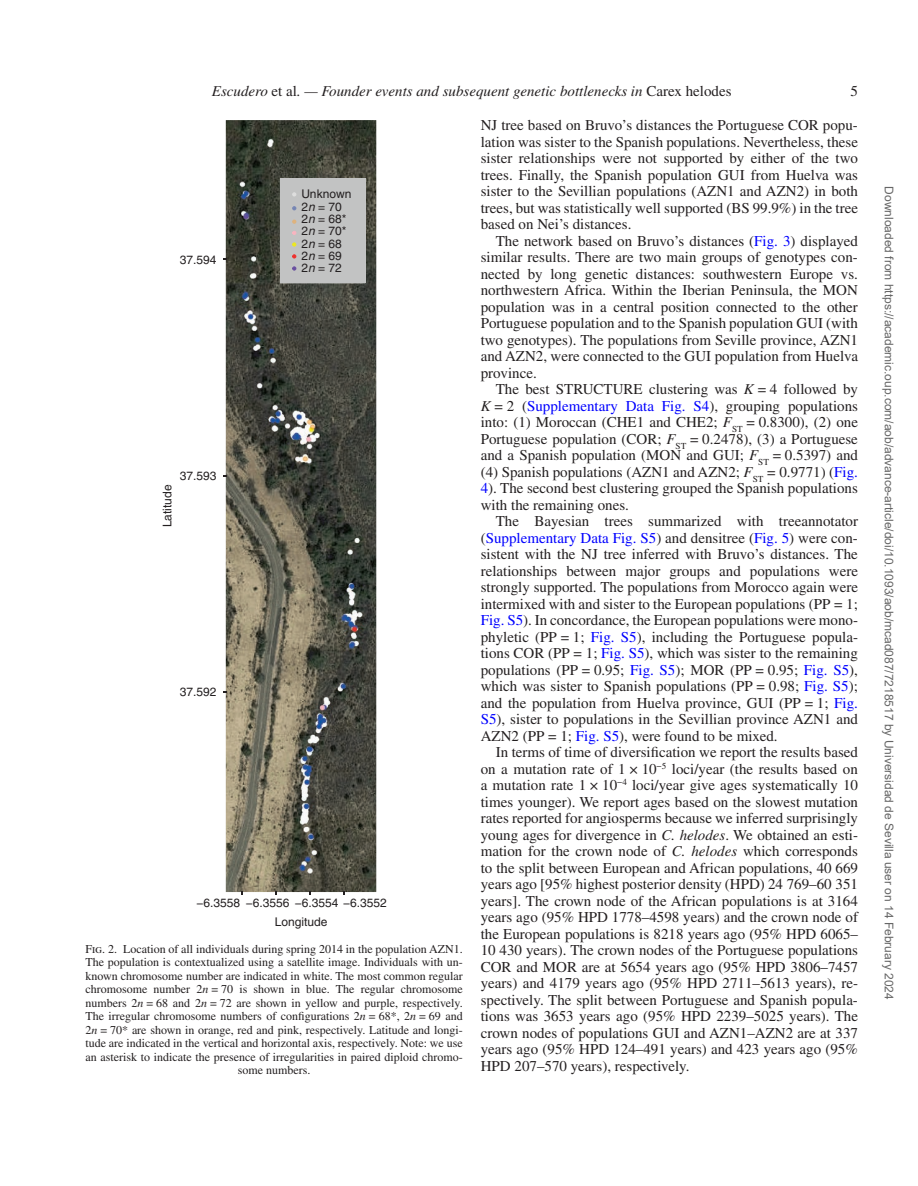
<style>
.page{position:relative;width:918px;height:1186px;background:#fff}
.page>*{position:absolute;margin:0;border:0;box-sizing:border-box;transform-origin:0 0}
.t1{font:15px/16.5px "Times LT Std";color:#231f20;text-align:justify}
.t2{font:italic 15px "Times LT Std";color:#231f20}
.t3{font:12px/13.5px "Times LT Std";color:#231f20;text-align:center}
.t4{font:12px "Arial";color:#666}
.t5{font:12px/12.3px "Helvetica";color:#231f20}
.s1{font-style:normal}
.s2{color:#00f}
.s3{font-style:italic}
</style>
<div class="page">
<img style="left:226px;top:120px;width:150px;height:772px">
<div style="left:280px;top:178px;width:85px;height:105px;background:#c2c3c3"></div>
<svg style="left:292px;top:206px;width:4px;height:4px"></svg>
<svg style="left:292px;top:192px;width:4px;height:4px"></svg>
<svg style="left:292px;top:220px;width:4px;height:4px"></svg>
<svg style="left:292px;top:242px;width:4px;height:5px"></svg>
<svg style="left:292px;top:254px;width:4px;height:4px"></svg>
<svg style="left:292px;top:231px;width:4px;height:4px"></svg>
<svg style="left:292px;top:266px;width:4px;height:5px"></svg>
<p class="t2" style="left:212px;top:83px;width:521px">Escudero <span class="s1">et al</span>. — Founder events and subsequent genetic bottlenecks in <span class="s1">Carex helodes</span></p>
<p class="t1" style="left:850px;top:83px;width:9px">5</p>
<p class="t1" style="left:481px;top:117px;width:379px">NJ tree based on Bruvo’s distances the Portuguese COR popu&shy;lation was sister to the Spanish populations. Nevertheless, these sister relationships were not supported by either of the two trees. Finally, the Spanish population GUI from Huelva was sister to the Sevillian populations (AZN1 and AZN2) in both trees, but was statistically well supported (BS 99.9%) in the tree based on Nei’s distances.</p>
<p class="t1" style="left:481px;top:232px;width:379px;text-indent:15px">The network based on Bruvo’s distances (<span class="s2">Fig. 3</span>) displayed similar results. There are two main groups of genotypes con&shy;nected by long genetic distances: southwestern Europe vs. northwestern Africa. Within the Iberian Peninsula, the MON population was in a central position connected to the other Portuguese population and to the Spanish population GUI (with two genotypes). The populations from Seville province, AZN1 and AZN2, were connected to the GUI population from Huelva province.</p>
<p class="t1" style="left:481px;top:381px;width:379px;text-indent:15px">The best STRUCTURE clustering was <span class="s3">K</span> = 4 followed by <span class="s3">K</span> = 2 (<span class="s2">Supplementary Data Fig. S4</span>), grouping populations into: (1) Moroccan (CHE1 and CHE2; <span class="s3">F</span><sub>ST</sub> = 0.8300), (2) one Portuguese population (COR; <span class="s3">F</span><sub>ST</sub> = 0.2478), (3) a Portuguese and a Spanish population (MON and GUI; <span class="s3">F</span><sub>ST</sub> = 0.5397) and (4) Spanish populations (AZN1 and AZN2; <span class="s3">F</span><sub>ST</sub> = 0.9771) (<span class="s2">Fig.<br>4</span>). The second best clustering grouped the Spanish populations with the remaining ones.</p>
<p class="t1" style="left:481px;top:513px;width:379px;text-indent:15px">The Bayesian trees summarized with treeannotator (<span class="s2">Supplementary Data Fig. S5</span>) and densitree (<span class="s2">Fig. 5</span>) were con&shy;sistent with the NJ tree inferred with Bruvo’s distances. The relationships between major groups and populations were strongly supported. The populations from Morocco again were intermixed with and sister to the European populations (PP = 1; <span class="s2">Fig. S5</span>). In concordance, the European populations were mono&shy;phyletic (PP = 1; <span class="s2">Fig. S5</span>), including the Portuguese popula&shy;tions COR (PP = 1; <span class="s2">Fig. S5</span>), which was sister to the remaining populations (PP = 0.95; <span class="s2">Fig. S5</span>); MOR (PP = 0.95; <span class="s2">Fig. S5</span>), which was sister to Spanish populations (PP = 0.98; <span class="s2">Fig. S5</span>); and the population from Huelva province, GUI (PP = 1; <span class="s2">Fig.<br>S5</span>), sister to populations in the Sevillian province AZN1 and AZN2 (PP = 1; <span class="s2">Fig. S5</span>), were found to be mixed.</p>
<p class="t1" style="left:481px;top:744px;width:379px;text-indent:15px">In terms of time of diversification we report the results based on a mutation rate of 1 × 10<sup>−5</sup> loci/year (the results based on a mutation rate 1 × 10<sup>−4</sup> loci/year give ages systematically 10 times younger). We report ages based on the slowest mutation rates reported for angiosperms because we inferred surprisingly young ages for divergence in <span class="s3">C. helodes</span>. We obtained an esti&shy;mation for the crown node of <span class="s3">C. helodes</span> which corresponds to the split between European and African populations, 40 669 years ago [95% highest posterior density (HPD) 24 769–60 351 years]. The crown node of the African populations is at 3164 years ago (95% HPD 1778–4598 years) and the crown node of the European populations is 8218 years ago (95% HPD 6065– 10 430 years). The crown nodes of the Portuguese populations COR and MOR are at 5654 years ago (95% HPD 3806–7457 years) and 4179 years ago (95% HPD 2711–5613 years), re&shy;spectively. The split between Portuguese and Spanish popula&shy;tions was 3653 years ago (95% HPD 2239–5025 years). The crown nodes of populations GUI and AZN1–AZN2 are at 337 years ago (95% HPD 124–491 years) and 423 years ago (95% HPD 207–570 years), respectively.</p>
<p class="t5" style="left:301px;top:188px;width:52px">Unknown<br>2<span class="s3">n</span> = 70<br>2<span class="s3">n</span> = 68*<br>2<span class="s3">n</span> = 70*<br>2<span class="s3">n</span> = 68<br>2<span class="s3">n</span> = 69<br>2<span class="s3">n</span> = 72</p>
<p class="t5" style="left:180px;top:254px;width:38px">37.594</p>
<p class="t5" style="left:180px;top:470px;width:38px">37.593</p>
<p class="t5" style="left:161px;top:527px;width:44px;rotate:-90deg">Latitude</p>
<p class="t5" style="left:180px;top:686px;width:38px">37.592</p>
<p class="t5" style="left:275px;top:893px;width:114px;line-height:18.5px;text-indent:-78px">−6.3558 −6.3556 −6.3554 −6.3552<br>Longitude</p>
<p class="t3" style="left:86px;top:942px;width:379px">Fig. 2. Location of all individuals during spring 2014 in the population AZN1.<br>The population is contextualized using a satellite image. Individuals with un&shy;known chromosome number are indicated in white. The most common regular chromosome number 2<span class="s3">n</span> = 70 is shown in blue. The regular chromosome numbers 2<span class="s3">n</span> = 68 and 2<span class="s3">n</span> = 72 are shown in yellow and purple, respectively.<br>The irregular chromosome numbers of configurations 2<span class="s3">n</span> = 68*, 2<span class="s3">n</span> = 69 and 2<span class="s3">n</span> = 70* are shown in orange, red and pink, respectively. Latitude and longi&shy;tude are indicated in the vertical and horizontal axis, respectively. Note: we use an asterisk to indicate the presence of irregularities in paired diploid chromo&shy;some numbers.</p>
<p class="t4" style="left:893px;top:186px;width:815px;rotate:90deg">Downloaded from https://academic.oup.com/aob/advance-article/doi/10.1093/aob/mcad087/7218517 by Universidad de Sevilla user on 14 February 2024</p>
</div>
